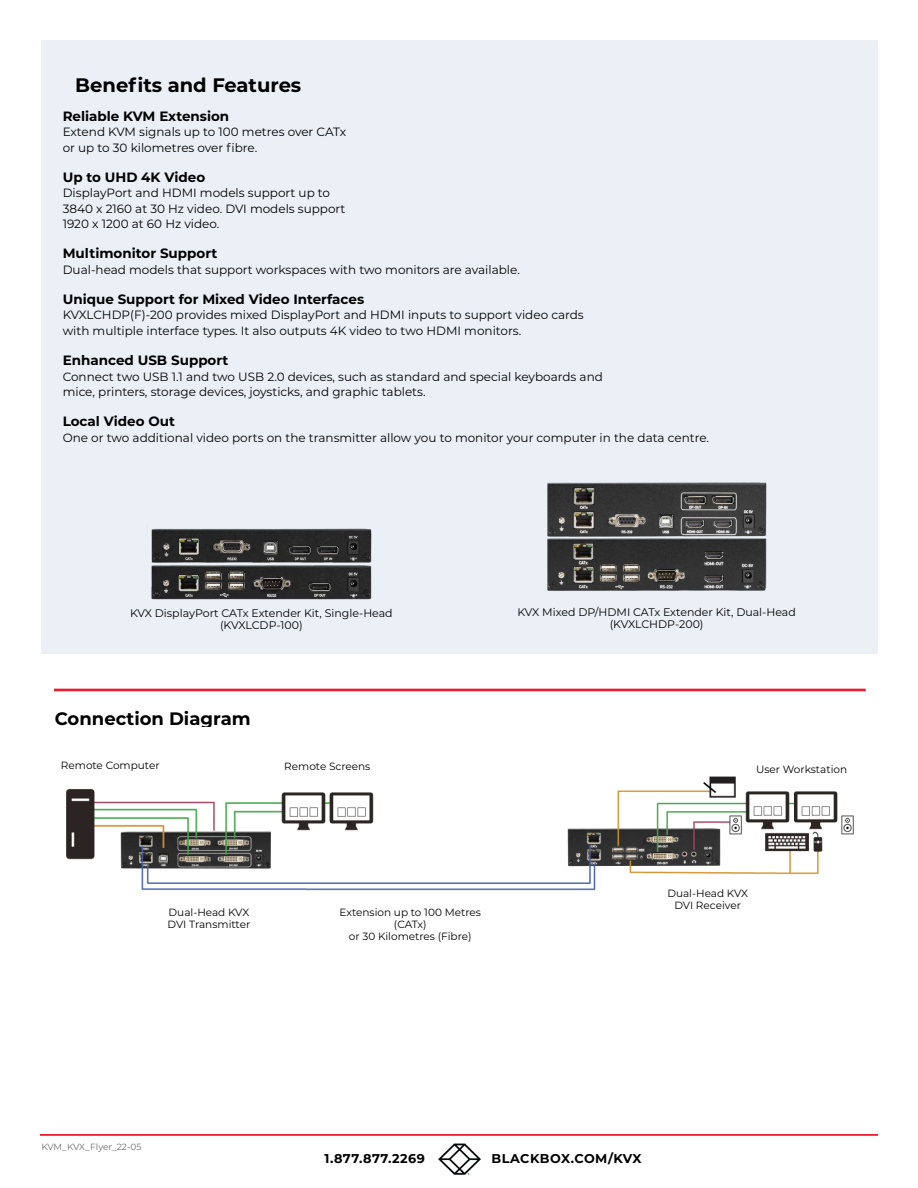
<style>
.page{position:relative;width:918px;height:1188px;background:#fff}
.page>*{position:absolute;margin:0;border:0;box-sizing:border-box;transform-origin:0 0}
.t1{font:700 19.5px "Montserrat";color:#000}
.t2{font:700 18px "Montserrat";color:#000}
.t3{font:700 13.5px "Montserrat";color:#000}
.t4{font:700 12.75px "Montserrat";letter-spacing:.04em;color:#000}
.t5{font:700 12.75px "Montserrat";letter-spacing:.04em;color:#000101}
.t6{font:12px/15.3px "Montserrat";color:#000}
.t7{font:10.95px/12px "Montserrat";color:#000;text-align:center}
.t8{font:10.5px/12px "Montserrat";color:#000;text-align:center}
.t9{font:9px "Montserrat";letter-spacing:-.01em;color:#6d6e71}
</style>
<div class="page">
<hr style="left:40px;top:1134px;width:838px;height:2px;background:#e91d2d">
<img style="left:435px;top:1135px;width:45px;height:40px">
<div style="left:41px;top:40px;width:837px;height:614px;background:#ebf0f7"></div>
<img style="left:547px;top:482px;width:220px;height:109px">
<img style="left:151px;top:528px;width:221px;height:72px">
<hr style="left:54px;top:689px;width:812px;height:2px;background:#e91d2d">
<img style="left:66px;top:776px;width:788px;height:115px">
<h1 class="t1" style="left:75px;top:71px;width:228px">Benefits and Features</h1>
<p class="t3" style="left:63px;top:107px;width:168px">Reliable KVM Extension</p>
<p class="t6" style="left:63px;top:124px;width:285px">Extend KVM signals up to 100 metres over CATx or up to 30 kilometres over fibre.</p>
<p class="t3" style="left:63px;top:167px;width:144px">Up to UHD 4K Video</p>
<p class="t6" style="left:63px;top:185px;width:284px">DisplayPort and HDMI models support up to<br>3840 x 2160 at 30 Hz video. DVI models support<br>1920 x 1200 at 60 Hz video.</p>
<p class="t3" style="left:63px;top:244px;width:156px">Multimonitor Support</p>
<p class="t6" style="left:63px;top:261px;width:459px">Dual-head models that support workspaces with two monitors are available.</p>
<p class="t3" style="left:63px;top:290px;width:303px">Unique Support for Mixed Video Interfaces</p>
<p class="t6" style="left:63px;top:307px;width:523px">KVXLCHDP(F)-200 provides mixed DisplayPort and HDMI inputs to support video cards with multiple interface types. It also outputs 4K video to two HDMI monitors.</p>
<p class="t3" style="left:63px;top:351px;width:167px">Enhanced USB Support</p>
<p class="t6" style="left:63px;top:368px;width:542px">Connect two USB 1.1 and two USB 2.0 devices, such as standard and special keyboards and mice, printers, storage devices, joysticks, and graphic tablets.</p>
<p class="t3" style="left:63px;top:412px;width:114px">Local Video Out</p>
<p class="t6" style="left:63px;top:429px;width:648px">One or two additional video ports on the transmitter allow you to monitor your computer in the data centre.</p>
<p class="t7" style="left:130px;top:607px;width:264px">KVX DisplayPort CATx Extender Kit, Single-Head (KVXLCDP-100)</p>
<p class="t7" style="left:517px;top:606px;width:280px">KVX Mixed DP/HDMI CATx Extender Kit, Dual-Head (KVXLCHDP-200)</p>
<h2 class="t2" style="left:55px;top:705px;width:198px">Connection Diagram</h2>
<p class="t8" style="left:61px;top:759px;width:100px">Remote Computer</p>
<p class="t8" style="left:284px;top:760px;width:88px">Remote Screens</p>
<p class="t8" style="left:756px;top:763px;width:93px">User Workstation</p>
<p class="t8" style="left:168px;top:906px;width:84px;text-align:left">Dual-Head KVX<br>DVI Transmitter</p>
<p class="t8" style="left:340px;top:906px;width:143px">Extension up to 100 Metres (CATx)<br>or 30 Kilometres (Fibre)</p>
<p class="t8" style="left:667px;top:887px;width:82px">Dual-Head KVX<br>DVI Receiver</p>
<p class="t9" style="left:41px;top:1140px;width:102px">KVM_KVX_Flyer_22-05</p>
<p class="t5" style="left:325px;top:1149px;width:102px">1.877.877.2269</p>
<p class="t4" style="left:491px;top:1149px;width:152px">BLACKBOX.COM/KVX</p>
</div>
